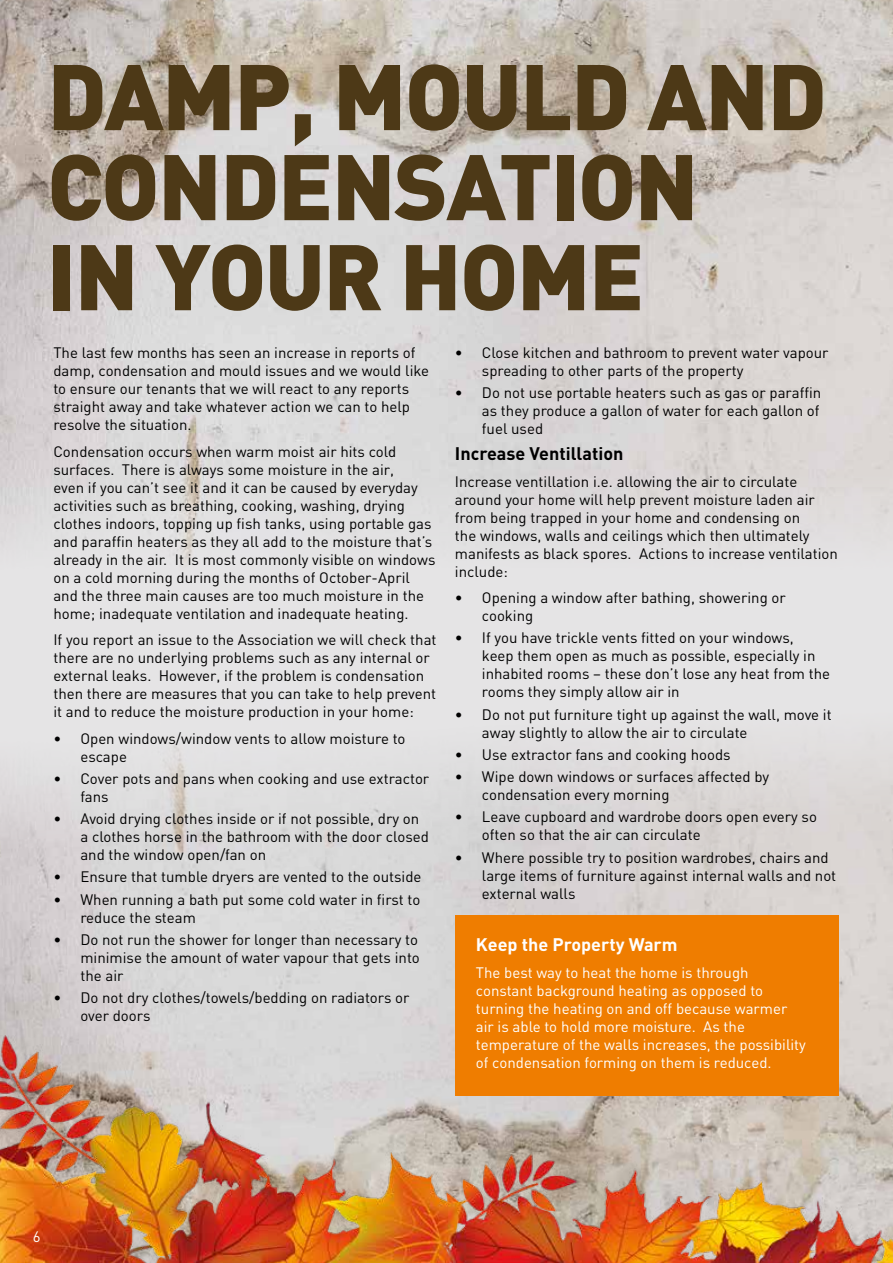
<style>
.page{position:relative;width:893px;height:1263px;background:#fff}
.page>*{position:absolute;margin:0;border:0;box-sizing:border-box;transform-origin:0 0}
.t1{font:900 91.5px/90px "DIN";letter-spacing:-.02em;color:#4d3917}
.t2{font:700 18px "DIN";color:#000}
.t3{font:700 18px "DIN";color:#fff}
.t4{font:15px/18px "DIN";color:#000}
.t5{font:15px/18px "DIN";color:#fff}
</style>
<div class="page">
<img style="left:0;top:0;width:893px;height:882px">
<img style="left:0;top:902px;width:893px;height:361px">
<h1 class="t1" style="left:47px;top:47px;width:781px">DAMP, MOULD AND<br>CONDENSATION<br>IN YOUR HOME</h1>
<p class="t4" style="left:53px;top:343px;width:377px">The last few months has seen an increase in reports of damp, condensation and mould issues and we would like to ensure our tenants that we will react to any reports straight away and take whatever action we can to help resolve the situation.</p>
<p class="t4" style="left:53px;top:442px;width:384px">Condensation occurs when warm moist air hits cold surfaces. There is always some moisture in the air,<br>even if you can’t see it and it can be caused by everyday activities such as breathing, cooking, washing, drying clothes indoors, topping up fish tanks, using portable gas and paraffin heaters as they all add to the moisture that’s already in the air. It is most commonly visible on windows on a cold morning during the months of October-April and the three main causes are too much moisture in the home; inadequate ventilation and inadequate heating.</p>
<p class="t4" style="left:53px;top:630px;width:385px">If you report an issue to the Association we will check that there are no underlying problems such as any internal or external leaks. However, if the problem is condensation then there are measures that you can take to help prevent it and to reduce the moisture production in your home:</p>
<p class="t4" style="left:80px;top:729px;width:327px;text-indent:-27px">• Open windows/window vents to allow moisture to escape</p>
<p class="t4" style="left:80px;top:769px;width:350px;text-indent:-27px">• Cover pots and pans when cooking and use extractor fans</p>
<p class="t4" style="left:80px;top:809px;width:350px;text-indent:-27px">• Avoid drying clothes inside or if not possible, dry on a clothes horse in the bathroom with the door closed and the window open/fan on</p>
<p class="t4" style="left:53px;top:868px;width:370px">• Ensure that tumble dryers are vented to the outside</p>
<p class="t4" style="left:80px;top:890px;width:341px;text-indent:-27px">• When running a bath put some cold water in first to reduce the steam</p>
<p class="t4" style="left:80px;top:930px;width:341px;text-indent:-27px">• Do not run the shower for longer than necessary to minimise the amount of water vapour that gets into the air</p>
<p class="t4" style="left:80px;top:988px;width:331px;text-indent:-27px">• Do not dry clothes/towels/bedding on radiators or over doors</p>
<p class="t4" style="left:482px;top:343px;width:348px;text-indent:-27px">• Close kitchen and bathroom to prevent water vapour spreading to other parts of the property</p>
<p class="t4" style="left:482px;top:384px;width:341px;text-align:justify;text-indent:-27px">• Do not use portable heaters such as gas or paraffin as they produce a gallon of water for each gallon of fuel used</p>
<p class="t2" style="left:455px;top:442px;width:170px">Increase Ventillation</p>
<p class="t4" style="left:455px;top:472px;width:385px">Increase ventillation i.e. allowing the air to circulate around your home will help prevent moisture laden air from being trapped in your home and condensing on<br>the windows, walls and ceilings which then ultimately manifests as black spores. Actions to increase ventilation include:</p>
<p class="t4" style="left:482px;top:588px;width:305px;text-indent:-27px">• Opening a window after bathing, showering or cooking</p>
<p class="t4" style="left:482px;top:629px;width:350px;text-indent:-27px">• If you have trickle vents fitted on your windows,<br>keep them open as much as possible, especially in inhabited rooms – these don’t lose any heat from the rooms they simply allow air in</p>
<p class="t4" style="left:482px;top:705px;width:351px;text-indent:-27px">• Do not put furniture tight up against the wall, move it away slightly to allow the air to circulate</p>
<p class="t4" style="left:455px;top:745px;width:277px">• Use extractor fans and cooking hoods</p>
<p class="t4" style="left:482px;top:767px;width:289px;text-indent:-27px">• Wipe down windows or surfaces affected by condensation every morning</p>
<p class="t4" style="left:482px;top:808px;width:337px;text-indent:-27px">• Leave cupboard and wardrobe doors open every so often so that the air can circulate</p>
<p class="t4" style="left:482px;top:848px;width:356px;text-indent:-27px">• Where possible try to position wardrobes, chairs and large items of furniture against internal walls and not external walls</p>
<p class="t3" style="left:476px;top:933px;width:203px">Keep the Property Warm</p>
<p class="t5" style="left:476px;top:963px;width:332px">The best way to heat the home is through constant background heating as opposed to turning the heating on and off because warmer air is able to hold more moisture. As the temperature of the walls increases, the possibility of condensation forming on them is reduced.</p>
<p class="t5" style="left:33px;top:1228px;width:9px">6</p>
</div>
